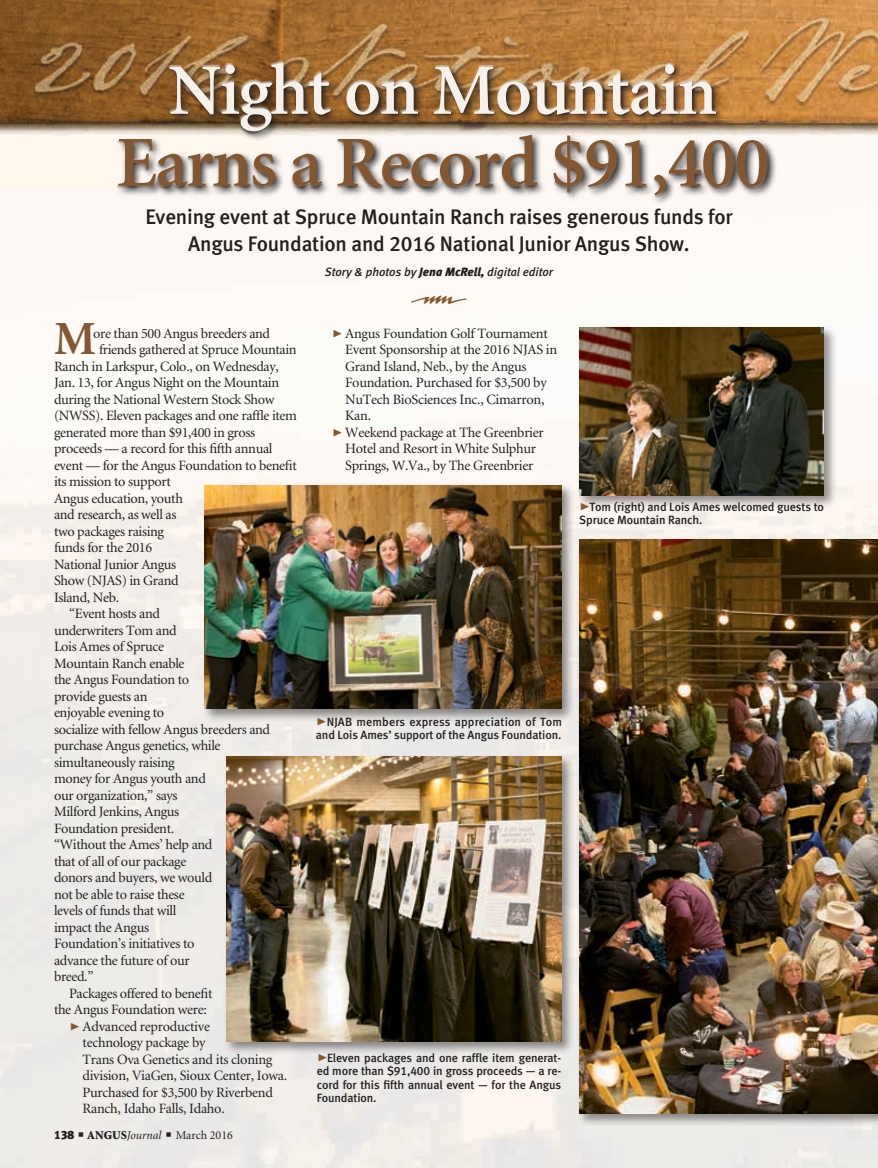
<style>
.page{position:relative;width:878px;height:1168px;background:#fff}
.page>*{position:absolute;margin:0;border:0;box-sizing:border-box;transform-origin:0 0}
.t1{font:600 72px "Minion";letter-spacing:-.02em;color:#835732}
.t2{font:600 72px "Minion";letter-spacing:-.02em;color:#f6f2eb}
.Drop_Cap{font:700 47.55px "Minion";color:#835732}
.deck{font:36px "Type Embellishments Three Let Plain";color:#835732}
.deck-2{font:21px/27px "Meta Medium LF";letter-spacing:-.01em;color:#231f20;text-align:center}
.body_text{font:14.25px/16.5px "Minion";letter-spacing:-.025em;color:#231f20}
.Drop_Cap-2{font:14.25px "Minion";letter-spacing:-.025em;color:#231f20}
.cutlines{font:12px/13.5px "Meta Medium LF";letter-spacing:-.01em;color:#231f20}
.byline{font:italic 12px "Meta Medium LF";color:#231f20}
.t3{font:12px "Minion";color:#231f20}
.s1{font-family:"Meta Black LF"}
.s2{font-family:"Meta Black Caps Expert";font-size:21px;color:#835732}
.s3{font-weight:900}
.s4{font-style:italic}
</style>
<div class="page">
<img style="left:0;top:0;width:878px;height:1168px">
<div style="left:115px;top:60px;width:662px;height:145px;background:#231f20;opacity:.87"></div>
<div style="left:115px;top:61px;width:655px;height:137px;background:#231f20;opacity:.75"></div>
<div style="left:576px;top:536px;width:302px;height:591px;background:#231f20;opacity:.5"></div>
<img style="left:579px;top:539px;width:299px;height:575px">
<div style="left:223px;top:753px;width:351px;height:302px;background:#231f20;opacity:.5"></div>
<img style="left:226px;top:757px;width:335px;height:285px">
<div style="left:576px;top:324px;width:261px;height:184px;background:#231f20;opacity:.5"></div>
<img style="left:579px;top:328px;width:245px;height:167px">
<div style="left:202px;top:482px;width:373px;height:240px;background:#231f20;opacity:.5"></div>
<img style="left:205px;top:485px;width:356px;height:224px">
<h1 class="t2" style="left:168px;top:54px;width:550px">Night on Mountain</h1>
<h1 class="t1" style="left:116px;top:126px;width:654px">Earns a Record $91,400</h1>
<p class="deck-2" style="left:145px;top:203px;width:588px">Evening event at Spruce Mountain Ranch raises generous funds for<br>Angus Foundation and 2016 National Junior Angus Show.</p>
<p class="byline" style="left:325px;top:265px;width:230px">Story &amp; photos by <span class="s1">Jena McRell,</span> digital editor</p>
<p class="deck" style="left:409px;top:286px;width:60px">1</p>
<p class="Drop_Cap" style="left:54px;top:315px;width:43px">M</p>
<p class="Drop_Cap-2" style="left:93px;top:326px;width:178px">ore than 500 Angus breeders and</p>
<p class="Drop_Cap-2" style="left:99px;top:343px;width:199px">friends gathered at Spruce Mountain</p>
<p class="Drop_Cap-2" style="left:54px;top:359px;width:226px">Ranch in Larkspur, Colo., on Wednesday,</p>
<p class="Drop_Cap-2" style="left:54px;top:376px;width:227px">Jan. 13, for Angus Night on the Mountain</p>
<p class="Drop_Cap-2" style="left:54px;top:392px;width:222px">during the National Western Stock Show</p>
<p class="Drop_Cap-2" style="left:54px;top:409px;width:244px">(NWSS). Eleven packages and one raffle item</p>
<p class="Drop_Cap-2" style="left:54px;top:425px;width:203px">generated more than $91,400 in gross</p>
<p class="Drop_Cap-2" style="left:54px;top:442px;width:220px">proceeds — a record for this fifth annual</p>
<p class="Drop_Cap-2" style="left:54px;top:458px;width:244px">event — for the Angus Foundation to benefit</p>
<p class="Drop_Cap-2" style="left:54px;top:475px;width:118px">its mission to support</p>
<p class="Drop_Cap-2" style="left:54px;top:491px;width:130px">Angus education, youth</p>
<p class="Drop_Cap-2" style="left:54px;top:508px;width:124px">and research, as well as</p>
<p class="Drop_Cap-2" style="left:54px;top:524px;width:111px">two packages raising</p>
<p class="Drop_Cap-2" style="left:54px;top:541px;width:100px">funds for the 2016</p>
<p class="Drop_Cap-2" style="left:54px;top:557px;width:124px">National Junior Angus</p>
<p class="Drop_Cap-2" style="left:54px;top:574px;width:126px">Show (NJAS) in Grand</p>
<p class="Drop_Cap-2" style="left:54px;top:590px;width:67px">Island, Neb.</p>
<p class="body_text" style="left:54px;top:606px;width:218px;text-indent:15px">“Event hosts and<br>underwriters Tom and<br>Lois Ames of Spruce<br>Mountain Ranch enable<br>the Angus Foundation to<br>provide guests an<br>enjoyable evening to<br>socialize with fellow Angus breeders and purchase Angus genetics, while simultaneously raising<br>money for Angus youth and<br>our organization,” says<br>Milford Jenkins, Angus<br>Foundation president.<br>“Without the Ames’ help and<br>that of all of our package<br>donors and buyers, we would<br>not be able to raise these<br>levels of funds that will<br>impact the Angus<br>Foundation’s initiatives to<br>advance the future of our<br>breed.”</p>
<p class="body_text" style="left:54px;top:985px;width:160px;text-indent:15px">Packages offered to benefit the Angus Foundation were:</p>
<p class="body_text" style="left:82px;top:1018px;width:206px;text-indent:-14px"><span class="s2">@</span> Advanced reproductive<br>technology package by<br>Trans Ova Genetics and its cloning division, ViaGen, Sioux Center, Iowa.<br>Purchased for $3,500 by Riverbend<br>Ranch, Idaho Falls, Idaho.</p>
<p class="t3" style="left:54px;top:1129px;width:180px"><span class="s1">138</span> ■ <span class="s3">ANGUS</span><span class="s4">Journal</span> ■ March 2016</p>
<p class="body_text" style="left:345px;top:326px;width:213px;text-indent:-14px"><span class="s2">@</span> Angus Foundation Golf Tournament<br>Event Sponsorship at the 2016 NJAS in<br>Grand Island, Neb., by the Angus<br>Foundation. Purchased for $3,500 by<br>NuTech BioSciences Inc., Cimarron,<br>Kan.</p>
<p class="body_text" style="left:331px;top:425px;width:213px;text-align:center"><span class="s2">@</span> Weekend package at The Greenbrier<br>Hotel and Resort in White Sulphur<br>Springs, W.Va., by The Greenbrier</p>
<p class="cutlines" style="left:579px;top:500px;width:246px"><span class="s2">@</span>Tom (right) and Lois Ames welcomed guests to<br>Spruce Mountain Ranch.</p>
<p class="cutlines" style="left:316px;top:715px;width:248px"><span class="s2">@</span>NJAB members express appreciation of Tom and Lois Ames’ support of the Angus Foundation.</p>
<p class="cutlines" style="left:316px;top:1051px;width:246px;text-align:justify"><span class="s2">@</span>Eleven packages and one raffle item generat&shy;ed more than $91,400 in gross proceeds — a re&shy;cord for this fifth annual event — for the Angus Foundation.</p>
</div>
